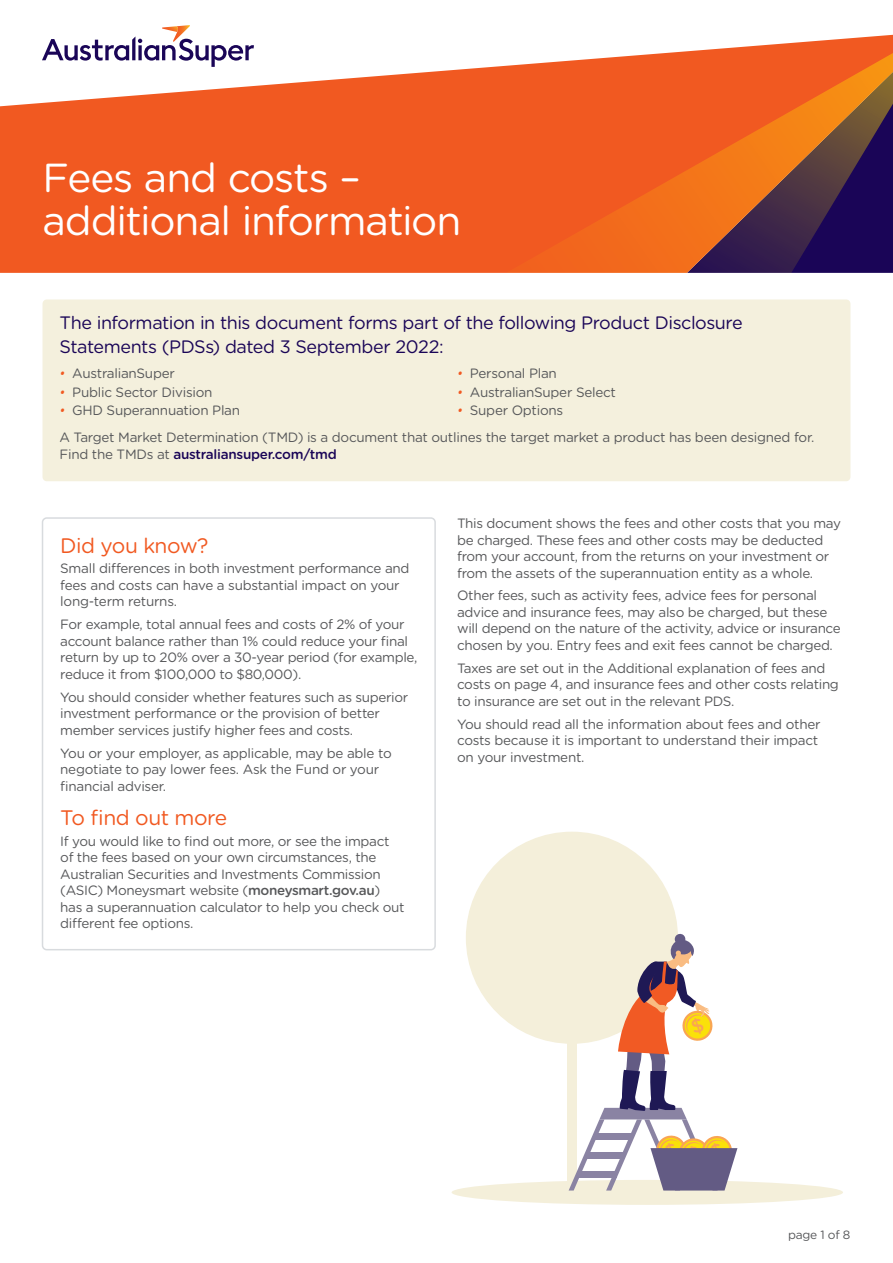
<style>
.page{position:relative;width:893px;height:1263px;background:#fff}
.page>*{position:absolute;margin:0;border:0;box-sizing:border-box;transform-origin:0 0}
.Document_title{font:40.5px "Gotham Rounded";letter-spacing:-.03em;color:#fff}
.t1{font:21px "Gotham Rounded";letter-spacing:-.025em;color:#f15921}
.Intro_Span{font:18px/24px "Gotham Rounded";letter-spacing:-.025em;color:#1a0557}
.Body{font:13.5px/16.5px "Gotham Rounded";letter-spacing:-.025em;color:#57585a}
.t2{font:12px "Gotham Rounded";letter-spacing:-.02em;color:#57585a}
.s1{font-family:"Gotham Narrow";font-style:italic;color:#f15921}
.s2{font-weight:500;color:#1a0557}
.s3{font-weight:500}
</style>
<div class="page">
<div style="left:0;top:106px;width:506px;height:167px;background:#f15921"></div>
<svg style="left:506px;top:106px;width:387px;height:167px;background:#b74f2c"></svg>
<svg style="left:4px;top:34px;width:889px;height:72px;fill:#f15921"></svg>
<svg style="left:42px;top:25px;width:212px;height:42px"></svg>
<div style="left:42px;top:517px;width:394px;height:433px;border:2px solid #d8dbde;border-radius:4px"></div>
<div style="left:43px;top:299px;width:807px;height:182px;background:#f4f0dd;border-radius:4px"></div>
<div style="left:452px;top:1180px;width:391px;height:25px;background:#f4efda;border-radius:50%"></div>
<div style="left:567px;top:984px;width:10px;height:206px;background:#f4efda"></div>
<div style="left:466px;top:832px;width:212px;height:212px;background:#f4efda;border-radius:50%"></div>
<svg style="left:569px;top:933px;width:168px;height:257px"></svg>
<p class="Document_title" style="left:43px;top:149px;width:320px">Fees and costs –</p>
<p class="Document_title" style="left:43px;top:193px;width:420px">additional information</p>
<p class="Intro_Span" style="left:60px;top:310px;width:685px">The information in this document forms part of the following Product Disclosure<br>Statements (PDSs) dated 3 September 2022:</p>
<p class="Body" style="left:60px;top:364px;width:117px"><span class="s1">•</span> AustralianSuper</p>
<p class="Body" style="left:60px;top:383px;width:154px"><span class="s1">•</span> Public Sector Division</p>
<p class="Body" style="left:60px;top:402px;width:182px"><span class="s1">•</span> GHD Superannuation Plan</p>
<p class="Body" style="left:457px;top:364px;width:101px"><span class="s1">•</span> Personal Plan</p>
<p class="Body" style="left:457px;top:383px;width:160px"><span class="s1">•</span> AustralianSuper Select</p>
<p class="Body" style="left:457px;top:402px;width:108px"><span class="s1">•</span> Super Options</p>
<p class="Body" style="left:60px;top:429px;width:756px">A Target Market Determination (TMD) is a document that outlines the target market a product has been designed for.<br>Find the TMDs at <span class="s2">australiansuper.com/tmd</span></p>
<h1 class="t1" style="left:60px;top:531px;width:150px">Did you know?</h1>
<p class="Body" style="left:60px;top:560px;width:351px">Small differences in both investment performance and fees and costs can have a substantial impact on your long-term returns.</p>
<p class="Body" style="left:60px;top:616px;width:359px">For example, total annual fees and costs of 2% of your account balance rather than 1% could reduce your final return by up to 20% over a 30-year period (for example, reduce it from $100,000 to $80,000).</p>
<p class="Body" style="left:60px;top:688px;width:350px">You should consider whether features such as superior investment performance or the provision of better member services justify higher fees and costs.</p>
<p class="Body" style="left:60px;top:744px;width:333px">You or your employer, as applicable, may be able to negotiate to pay lower fees. Ask the Fund or your financial adviser.</p>
<h1 class="t1" style="left:60px;top:803px;width:168px">To find out more</h1>
<p class="Body" style="left:60px;top:832px;width:346px">If you would like to find out more, or see the impact of the fees based on your own circumstances, the Australian Securities and Investments Commission (ASIC) Moneysmart website (<span class="s3">moneysmart.gov.au</span>) has a superannuation calculator to help you check out different fee options.</p>
<p class="Body" style="left:457px;top:514px;width:385px">This document shows the fees and other costs that you may be charged. These fees and other costs may be deducted from your account, from the returns on your investment or from the assets of the superannuation entity as a whole.</p>
<p class="Body" style="left:457px;top:587px;width:385px">Other fees, such as activity fees, advice fees for personal advice and insurance fees, may also be charged, but these will depend on the nature of the activity, advice or insurance chosen by you. Entry fees and exit fees cannot be charged.</p>
<p class="Body" style="left:457px;top:659px;width:383px">Taxes are set out in the Additional explanation of fees and costs on page 4, and insurance fees and other costs relating to insurance are set out in the relevant PDS.</p>
<p class="Body" style="left:457px;top:715px;width:365px">You should read all the information about fees and other costs because it is important to understand their impact on your investment.</p>
<p class="t2" style="left:788px;top:1227px;width:64px">page 1 of 8</p>
</div>
